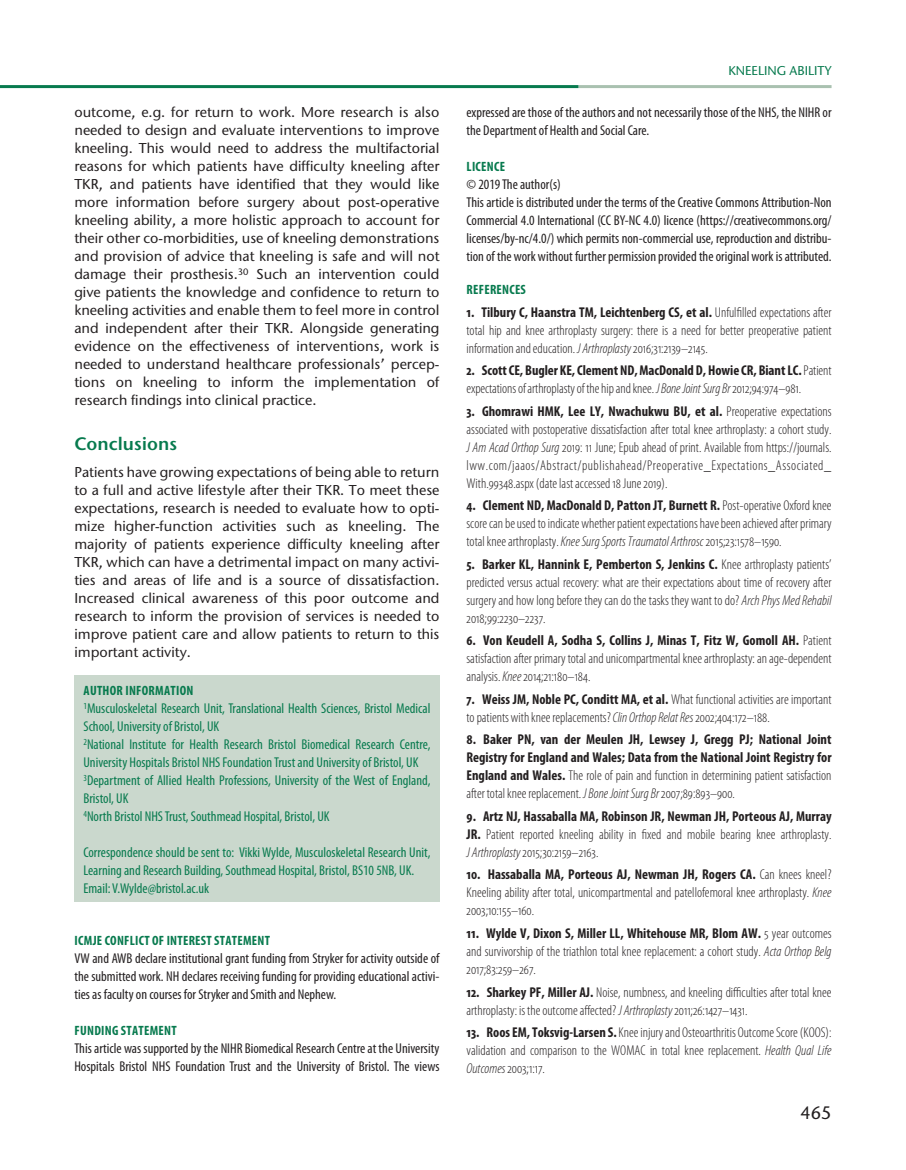
<style>
.page{position:relative;width:906px;height:1170px;background:#fff}
.page>*{position:absolute;margin:0;border:0;box-sizing:border-box;transform-origin:0 0}
.t1{font:600 18px "Stone Sans ITC Pro";color:#077a4e}
.t2{font:500 18px "Stone Sans ITC Pro";color:#231f20}
.t3{font:300 condensed 14.25px/18px "Myriad Pro";color:#231f20;text-align:justify}
.t4{font:500 14.25px/18px "Stone Sans ITC Pro";color:#231f20;text-align:justify}
.t5{font:condensed 14.25px/18px "Myriad Pro";color:#231f20}
.t6{font:condensed 14.25px/18px "Myriad Pro";color:#077a4e}
.t7{font:700 condensed 14.25px/18px "Myriad Pro";color:#231f20;text-align:justify}
.t8{font:700 condensed 13.5px "Myriad Pro";letter-spacing:.02em;color:#077a4e}
.t9{font:500 12.75px "Stone Sans ITC Pro";color:#077a4e}
.s1{font-weight:700}
.s2{font-style:italic}
.s3{font-weight:300}
.s4{font-weight:300;font-style:italic}
</style>
<div class="page">
<hr style="left:578px;top:85px;width:253px;height:3px;background:#a9c1b0">
<hr style="left:0;top:85px;width:578px;height:3px;background:#077a4e">
<div style="left:74px;top:675px;width:365px;height:226px;background:#cad8cd"></div>
<p class="t4" style="left:74px;top:103px;width:366px">outcome, e.g. for return to work. More research is also needed to design and evaluate interventions to improve kneeling. This would need to address the multifactorial reasons for which patients have difficulty kneeling after TKR, and patients have identified that they would like more information before surgery about post-operative kneeling ability, a more holistic approach to account for their other co-morbidities, use of kneeling demonstrations and provision of advice that kneeling is safe and will not damage their prosthesis.<sup>30</sup> Such an intervention could give patients the knowledge and confidence to return to kneeling activities and enable them to feel more in control and independent after their TKR. Alongside generating evidence on the effectiveness of interventions, work is needed to understand healthcare professionals’ percep&shy;tions on kneeling to inform the implementation of research findings into clinical practice.</p>
<p class="t1" style="left:74px;top:432px;width:104px">Conclusions</p>
<p class="t4" style="left:74px;top:463px;width:366px">Patients have growing expectations of being able to return to a full and active lifestyle after their TKR. To meet these expectations, research is needed to evaluate how to opti&shy;mize higher-function activities such as kneeling. The majority of patients experience difficulty kneeling after TKR, which can have a detrimental impact on many activi&shy;ties and areas of life and is a source of dissatisfaction.<br>Increased clinical awareness of this poor outcome and research to inform the provision of services is needed to improve patient care and allow patients to return to this important activity.</p>
<p class="t8" style="left:84px;top:681px;width:111px">Author Information</p>
<p class="t6" style="left:83px;top:698px;width:348px"><sup>1</sup>Musculoskeletal Research Unit, Translational Health Sciences, Bristol Medical School, University of Bristol, UK<br><sup>2</sup>National Institute for Health Research Bristol Biomedical Research Centre, University Hospitals Bristol NHS Foundation Trust and University of Bristol, UK <sup>3</sup>Department of Allied Health Professions, University of the West of England, Bristol, UK<br><sup>4</sup>North Bristol NHS Trust, Southmead Hospital, Bristol, UK</p>
<p class="t6" style="left:83px;top:842px;width:348px">Correspondence should be sent to: Vikki Wylde, Musculoskeletal Research Unit,<br>Learning and Research Building, Southmead Hospital, Bristol, BS10 5NB, UK.<br>Email: V.Wylde@bristol.ac.uk</p>
<p class="t8" style="left:75px;top:932px;width:197px">ICMJE Conflict of interest statement</p>
<p class="t5" style="left:74px;top:949px;width:366px;text-align:justify">VW and AWB declare institutional grant funding from Stryker for activity outside of the submitted work. NH declares receiving funding for providing educational activi&shy;ties as faculty on courses for Stryker and Smith and Nephew.</p>
<p class="t8" style="left:75px;top:1022px;width:104px">Funding statement</p>
<p class="t5" style="left:74px;top:1039px;width:366px">This article was supported by the NIHR Biomedical Research Centre at the University<br>Hospitals Bristol NHS Foundation Trust and the University of Bristol. The views</p>
<p class="t9" style="left:728px;top:63px;width:105px">Kneeling ability</p>
<p class="t5" style="left:466px;top:103px;width:366px">expressed are those of the authors and not necessarily those of the NHS, the NIHR or the Department of Health and Social Care.</p>
<p class="t8" style="left:466px;top:158px;width:34px">Licence</p>
<p class="t5" style="left:466px;top:175px;width:366px">© 2019 The author(s)<br>This article is distributed under the terms of the Creative Commons Attribution-Non Commercial 4.0 International (CC BY-NC 4.0) licence (https://creativecommons.org/ licenses/by-nc/4.0/) which permits non-commercial use, reproduction and distribu&shy;tion of the work without further permission provided the original work is attributed.</p>
<p class="t8" style="left:466px;top:281px;width:61px">References</p>
<p class="t3" style="left:466px;top:303px;width:366px"><span class="s1">1. Tilbury C, Haanstra TM, Leichtenberg CS, et al.</span> Unfulfilled expectations after total hip and knee arthroplasty surgery: there is a need for better preoperative patient information and education. <span class="s2">J Arthroplasty</span> 2016;31:2139–2145.</p>
<p class="t3" style="left:466px;top:362px;width:366px"><span class="s1">2. Scott CE, Bugler KE, Clement ND, MacDonald D, Howie CR, Biant LC.</span> Patient expectations of arthroplasty of the hip and knee. <span class="s2">J Bone Joint Surg Br</span> 2012;94:974–981.</p>
<p class="t3" style="left:466px;top:402px;width:366px"><span class="s1">3. Ghomrawi HMK, Lee LY, Nwachukwu BU, et al.</span> Preoperative expectations associated with postoperative dissatisfaction after total knee arthroplasty: a cohort study.<br><span class="s2">J Am Acad Orthop Surg</span> 2019: 11 June; Epub ahead of print. Available from https://journals. lww.com/jaaos/Abstract/publishahead/Preoperative_Expectations_Associated_ With.99348.aspx (date last accessed 18 June 2019).</p>
<p class="t3" style="left:466px;top:497px;width:366px"><span class="s1">4. Clement ND, MacDonald D, Patton JT, Burnett R.</span> Post-operative Oxford knee score can be used to indicate whether patient expectations have been achieved after primary total knee arthroplasty. <span class="s2">Knee Surg Sports Traumatol Arthrosc</span> 2015;23:1578–1590.</p>
<p class="t3" style="left:466px;top:555px;width:366px"><span class="s1">5. Barker KL, Hannink E, Pemberton S, Jenkins C.</span> Knee arthroplasty patients’ predicted versus actual recovery: what are their expectations about time of recovery after surgery and how long before they can do the tasks they want to do? <span class="s2">Arch Phys Med Rehabil </span>2018;99:2230–2237.</p>
<p class="t3" style="left:466px;top:632px;width:366px"><span class="s1">6. Von Keudell A, Sodha S, Collins J, Minas T, Fitz W, Gomoll AH.</span> Patient satisfaction after primary total and unicompartmental knee arthroplasty: an age-dependent analysis. <span class="s2">Knee</span> 2014;21:180–184.</p>
<p class="t3" style="left:466px;top:690px;width:366px"><span class="s1">7. Weiss JM, Noble PC, Conditt MA, et al.</span> What functional activities are important to patients with knee replacements? <span class="s2">Clin Orthop Relat Res</span> 2002;404:172–188.</p>
<p class="t7" style="left:466px;top:730px;width:366px">8. Baker PN, van der Meulen JH, Lewsey J, Gregg PJ; National Joint Registry for England and Wales; Data from the National Joint Registry for England and Wales. <span class="s3">The role of pain and function in determining patient satisfaction after total knee replacement.</span> <span class="s4">J Bone Joint Surg Br</span> <span class="s3">2007;89:893–900.</span></p>
<p class="t3" style="left:466px;top:807px;width:366px"><span class="s1">9. Artz NJ, Hassaballa MA, Robinson JR, Newman JH, Porteous AJ, Murray JR.</span> Patient reported kneeling ability in fixed and mobile bearing knee arthroplasty.<br><span class="s2">J Arthroplasty</span> 2015;30:2159–2163.</p>
<p class="t3" style="left:466px;top:866px;width:366px"><span class="s1">10. Hassaballa MA, Porteous AJ, Newman JH, Rogers CA.</span> Can knees kneel?<br>Kneeling ability after total, unicompartmental and patellofemoral knee arthroplasty. <span class="s2">Knee </span>2003;10:155–160.</p>
<p class="t3" style="left:466px;top:924px;width:366px"><span class="s1">11. Wylde V, Dixon S, Miller LL, Whitehouse MR, Blom AW.</span> 5 year outcomes and survivorship of the triathlon total knee replacement: a cohort study. <span class="s2">Acta Orthop Belg </span>2017;83:259–267.</p>
<p class="t3" style="left:466px;top:983px;width:366px"><span class="s1">12. Sharkey PF, Miller AJ.</span> Noise, numbness, and kneeling difficulties after total knee arthroplasty: is the outcome affected? <span class="s2">J Arthroplasty</span> 2011;26:1427–1431.</p>
<p class="t3" style="left:466px;top:1023px;width:366px"><span class="s1">13. Roos EM, Toksvig-Larsen S.</span> Knee injury and Osteoarthritis Outcome Score (KOOS): validation and comparison to the WOMAC in total knee replacement. <span class="s2">Health Qual Life Outcomes</span> 2003;1:17.</p>
<p class="t2" style="left:800px;top:1101px;width:32px">465</p>
</div>
